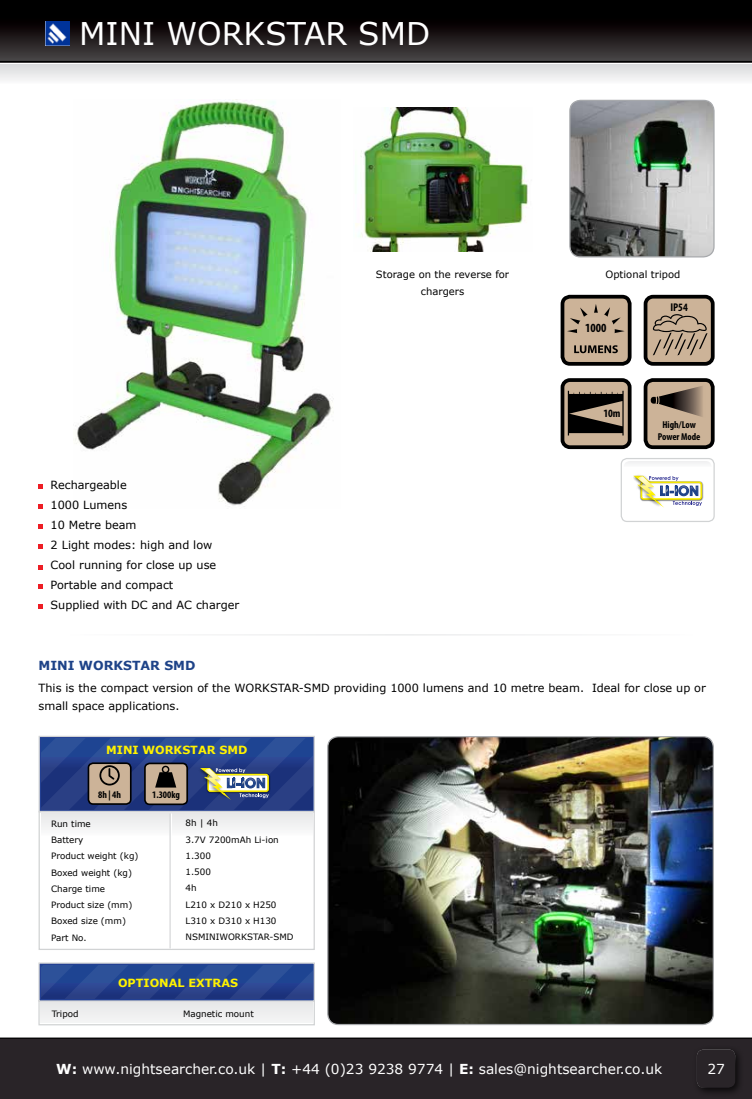
<style>
.page{position:relative;width:752px;height:1099px;background:#fff}
.page>*{position:absolute;margin:0;border:0;box-sizing:border-box;transform-origin:0 0}
.t1{font:31.25px "Verdana";color:#fff}
.t2{font:13.75px "Verdana";color:#fff}
.t3{font:700 12.5px "Verdana";color:#1e4388}
.t4{font:700 condensed 12.5px "Myriad Pro";color:#000}
.t5{font:11.25px/20px "Verdana";color:#000}
.t6{font:700 11.25px "Verdana";color:#fff200}
.t7{font:700 condensed 11.25px "Myriad Pro";color:#000}
.t8{font:10px/17.5px "Verdana";color:#000;text-align:center}
.t9{font:700 condensed 10px/12px "Myriad Pro";color:#000;text-align:center}
.t10{font:8.75px/16.2px "Verdana";color:#000}
.s1{font-weight:700}
</style>
<div class="page">
<div style="left:0;top:0;width:751px;height:62px;background:linear-gradient(to bottom,#000,#413c3d)"></div>
<hr style="left:0;top:61px;width:751px;height:1px;background:#000">
<div style="left:0;top:64px;width:751px;height:34px;background:linear-gradient(to bottom,#dedfe0,#fff)"></div>
<div style="left:0;top:1038px;width:751px;height:60px;background:#292428"></div>
<hr style="left:0;top:1037px;width:751px;height:1px;background:#000">
<img style="left:75px;top:99px;width:259px;height:408px">
<img style="left:329px;top:736px;width:384px;height:288px">
<div style="left:327px;top:736px;width:386px;height:289px;border:1px solid #a7a9ac;border-radius:11px"></div>
<svg style="left:39px;top:736px;width:275px;height:74px"></svg>
<div style="left:39px;top:810px;width:275px;height:140px;border:1px solid #d1d3d4"></div>
<div style="left:41px;top:813px;width:271px;height:54px;background:linear-gradient(to bottom,#eeefef,#fff)"></div>
<div style="left:108px;top:776px;width:126px;height:209px;background:#fff"></div>
<div style="left:620px;top:458px;width:94px;height:64px;border:1px solid #d1d3d4;border-radius:6px"></div>
<img style="left:45px;top:21px;width:24px;height:24px">
<svg style="left:625px;top:461px;width:85px;height:47px"></svg>
<div style="left:692px;top:1045px;width:52px;height:52px;background:#000;opacity:.75"></div>
<div style="left:694px;top:1043px;width:42px;height:45px;background:#292428"></div>
<img style="left:571px;top:100px;width:142px;height:157px">
<div style="left:569px;top:100px;width:145px;height:157px;border:1px solid #a7a9ac;border-radius:11px"></div>
<div style="left:38px;top:999px;width:277px;height:26px;border:1px solid #d1d3d4"></div>
<svg style="left:38px;top:962px;width:277px;height:39px;background:#6f7fae"></svg>
<div style="left:41px;top:1002px;width:271px;height:20px;background:#ededee"></div>
<svg style="left:41px;top:965px;width:271px;height:33px;background:#26458f"></svg>
<img style="left:355px;top:108px;width:173px;height:143px">
<svg style="left:39px;top:484px;width:4px;height:5px"></svg>
<svg style="left:39px;top:504px;width:4px;height:5px"></svg>
<svg style="left:39px;top:524px;width:4px;height:5px"></svg>
<svg style="left:39px;top:544px;width:4px;height:5px"></svg>
<svg style="left:39px;top:565px;width:4px;height:4px"></svg>
<svg style="left:39px;top:584px;width:4px;height:5px"></svg>
<svg style="left:39px;top:604px;width:4px;height:5px"></svg>
<div style="left:562px;top:380px;width:67px;height:67px;background:#ccb398;border-radius:7px"></div>
<div style="left:560px;top:378px;width:71px;height:71px;border:4px solid #000;border-radius:7px"></div>
<svg style="left:567px;top:391px;width:56px;height:44px"></svg>
<div style="left:645px;top:380px;width:67px;height:67px;background:#ccb398;border-radius:8px"></div>
<div style="left:643px;top:378px;width:71px;height:71px;border:4px solid #000;border-radius:8px"></div>
<svg style="left:650px;top:386px;width:53px;height:31px"></svg>
<div style="left:562px;top:297px;width:67px;height:67px;background:#ccb398;border-radius:8px"></div>
<div style="left:560px;top:295px;width:71px;height:71px;border:4px solid #000;border-radius:8px"></div>
<svg style="left:567px;top:304px;width:57px;height:29px"></svg>
<div style="left:576px;top:312px;width:38px;height:37px;background:#ccb398;border-radius:50%"></div>
<svg style="left:574px;top:345px;width:43px;height:8px"></svg>
<div style="left:645px;top:297px;width:67px;height:67px;background:#ccb398;border-radius:7px"></div>
<div style="left:643px;top:295px;width:71px;height:71px;border:4px solid #000;border-radius:7px"></div>
<svg style="left:652px;top:314px;width:55px;height:41px"></svg>
<svg style="left:42px;top:739px;width:270px;height:70px;background:#465785"></svg>
<div style="left:162px;top:765px;width:7px;height:8px;border:1px solid #000;border-radius:50%"></div>
<h1 class="t1" style="left:79px;top:12px;width:352px">MINI WORKSTAR SMD</h1>
<p class="t5" style="left:51px;top:474px;width:190px">Rechargeable<br>1000 Lumens<br>10 Metre beam<br>2 Light modes: high and low<br>Cool running for close up use<br>Portable and compact<br>Supplied with DC and AC charger</p>
<p class="t8" style="left:376px;top:265px;width:135px">Storage on the reverse for chargers</p>
<p class="t8" style="left:605px;top:265px;width:76px">Optional tripod</p>
<p class="t4" style="left:585px;top:320px;width:23px">1000</p>
<p class="t7" style="left:603px;top:406px;width:19px">10m</p>
<p class="t7" style="left:670px;top:300px;width:19px">IP54</p>
<p class="t9" style="left:657px;top:419px;width:44px">High/Low<br>Power Mode</p>
<p class="t3" style="left:39px;top:656px;width:158px">MINI WORKSTAR SMD</p>
<p class="t5" style="left:39px;top:679px;width:668px;line-height:17.5px">This is the compact version of the WORKSTAR-SMD providing 1000 lumens and 10 metre beam. Ideal for close up or small space applications.</p>
<p class="t6" style="left:106px;top:741px;width:143px">MINI WORKSTAR SMD</p>
<p class="t9" style="left:98px;top:788px;width:25px">8h | 4h</p>
<p class="t9" style="left:152px;top:788px;width:29px">1.300kg</p>
<p class="t10" style="left:51px;top:815px;width:89px">Run time<br>Battery<br>Product weight (kg)<br>Boxed weight (kg)<br>Charge time<br>Product size (mm)<br>Boxed size (mm)<br>Part No.</p>
<p class="t10" style="left:185px;top:815px;width:109px">8h | 4h<br>3.7V 7200mAh Li-ion<br>1.300<br>1.500<br>4h<br>L210 x D210 x H250<br>L310 x D310 x H130<br>NSMINIWORKSTAR-SMD</p>
<p class="t10" style="left:52px;top:1005px;width:28px">Tripod</p>
<p class="t6" style="left:118px;top:974px;width:121px">OPTIONAL EXTRAS</p>
<p class="t10" style="left:183px;top:1005px;width:72px">Magnetic mount</p>
<p class="t2" style="left:56px;top:1059px;width:607px"><span class="s1">W:</span> www.nightsearcher.co.uk | <span class="s1">T:</span> +44 (0)23 9238 9774 | <span class="s1">E:</span> sales@nightsearcher.co.uk</p>
<p class="t2" style="left:707px;top:1059px;width:19px">27</p>
</div>
